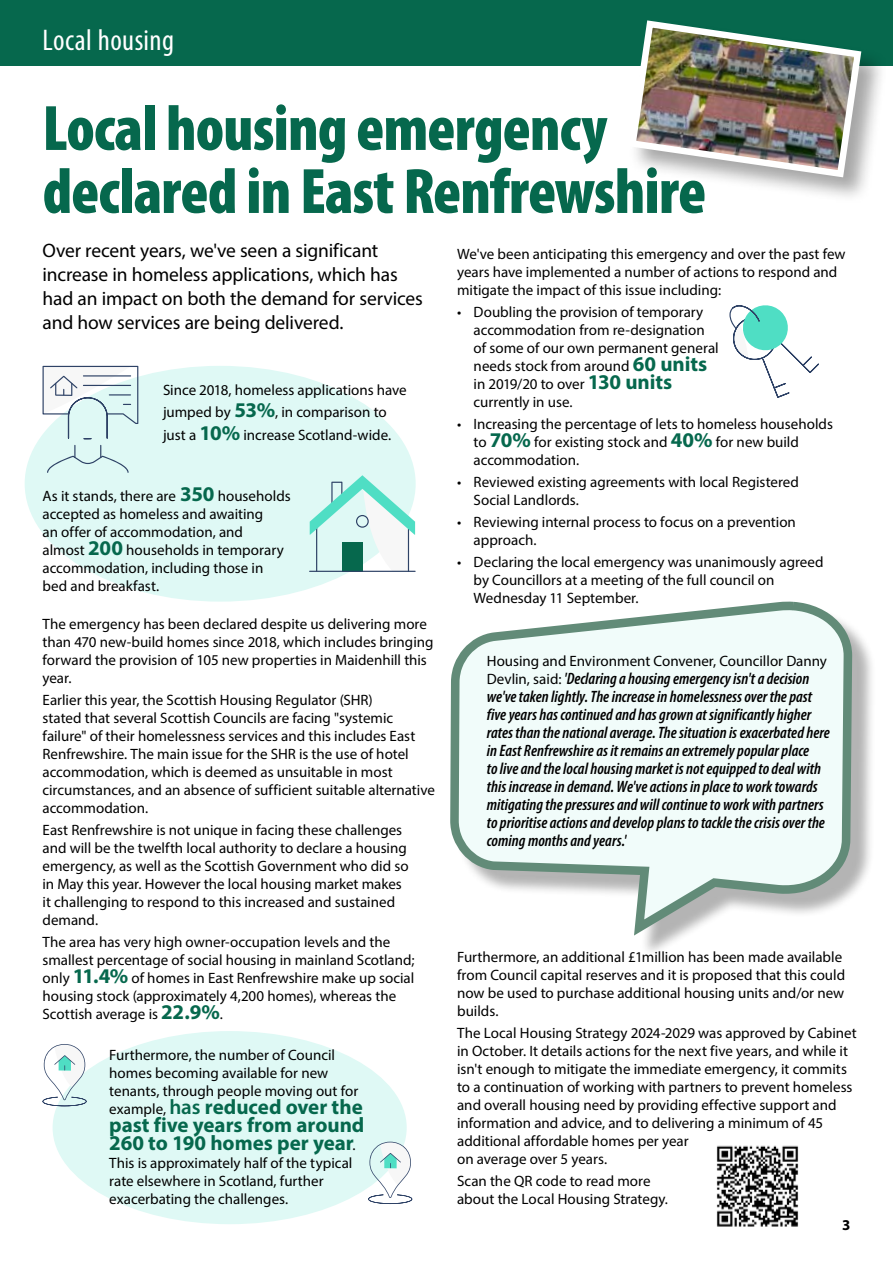
<style>
.page{position:relative;width:893px;height:1263px;background:#fff}
.page>*{position:absolute;margin:0;border:0;box-sizing:border-box;transform-origin:0 0}
.t1{font:900 condensed 64.65px/63px "Myriad Pro";letter-spacing:-.015em;color:#06684d}
.t2{font:condensed 30px "Myriad Pro";letter-spacing:.015em;color:#fff}
.t3{font:700 21px/18px "Myriad Pro";color:#06684d;text-align:justify}
.t4{font:19.5px/24px "Myriad Pro";letter-spacing:-.01em;color:#000}
.t5{font:italic 600 condensed 16.5px/18px "Myriad Pro";color:#000}
.t6{font:15px/18px "Myriad Pro";color:#000}
.t7{font:700 15px "Myriad Pro";color:#000}
.s1{font-weight:700;font-size:21px;color:#06684d}
.s2{font-weight:400;font-size:15px;color:#000}
.s3{font-weight:600}
.s4{font-weight:400;font-style:normal;font-stretch:normal;font-size:15px}
</style>
<div class="page">
<div style="left:53px;top:1031px;width:354px;height:193px;background:#dff9f5;border-radius:50%"></div>
<div style="left:25px;top:366px;width:391px;height:236px;background:#dff9f5;border-radius:50%"></div>
<div style="left:0;top:0;width:893px;height:66px;background:#06684d"></div>
<div style="left:628px;top:20px;width:260px;height:184px;background:#000;opacity:.35"></div>
<svg style="left:858px;top:20px;width:7px;height:161px"></svg>
<div style="left:455px;top:606px;width:421px;height:352px;background:#000;opacity:.3"></div>
<svg style="left:450px;top:20px;width:408px;height:923px"></svg>
<img style="left:716px;top:1145px;width:83px;height:82px">
<svg style="left:47px;top:445px;width:82px;height:28px"></svg>
<svg style="left:43px;top:366px;width:95px;height:73px"></svg>
<svg style="left:309px;top:475px;width:107px;height:97px"></svg>
<svg style="left:43px;top:1044px;width:44px;height:62px"></svg>
<svg style="left:368px;top:1142px;width:44px;height:62px"></svg>
<svg style="left:729px;top:303px;width:90px;height:95px"></svg>
<h2 class="t2" style="left:43px;top:21px;width:133px">Local housing</h2>
<h1 class="t1" style="left:43px;top:95px;width:665px">Local housing emergency declared in East Renfrewshire</h1>
<h3 class="t4" style="left:43px;top:239px;width:382px">Over recent years, we've seen a significant increase in homeless applications, which has had an impact on both the demand for services and how services are being delivered.</h3>
<p class="t6" style="left:163px;top:378px;width:245px;line-height:22.5px">Since 2018, homeless applications have jumped by <span class="s1">53%</span>, in comparison to just a <span class="s1">10%</span> increase Scotland-wide.</p>
<p class="t6" style="left:43px;top:487px;width:250px">As it stands, there are <span class="s1">350</span> households accepted as homeless and awaiting<br>an offer of accommodation, and<br>almost <span class="s1">200</span> households in temporary accommodation, including those in bed and breakfast.</p>
<p class="t6" style="left:43px;top:615px;width:392px">The emergency has been declared despite us delivering more than 470 new-build homes since 2018, which includes bringing forward the provision of 105 new properties in Maidenhill this year.</p>
<p class="t6" style="left:43px;top:691px;width:394px">Earlier this year, the Scottish Housing Regulator (SHR)<br>stated that several Scottish Councils are facing "systemic failure" of their homelessness services and this includes East Renfrewshire. The main issue for the SHR is the use of hotel accommodation, which is deemed as unsuitable in most circumstances, and an absence of sufficient suitable alternative accommodation.</p>
<p class="t6" style="left:43px;top:821px;width:368px">East Renfrewshire is not unique in facing these challenges and will be the twelfth local authority to declare a housing emergency, as well as the Scottish Government who did so in May this year. However the local housing market makes it challenging to respond to this increased and sustained demand.</p>
<p class="t6" style="left:43px;top:933px;width:373px">The area has very high owner-occupation levels and the smallest percentage of social housing in mainland Scotland; only <span class="s1">11.4%</span> of homes in East Renfrewshire make up social housing stock (approximately 4,200 homes), whereas the Scottish average is <span class="s1">22.9%</span>.</p>
<p class="t6" style="left:109px;top:1046px;width:250px">Furthermore, the number of Council homes becoming available for new tenants, through people moving out for</p>
<h3 class="t3" style="left:109px;top:1097px;width:257px"><span class="s2">example,</span> <span class="s3">has</span> reduced over the past five years from around 260 to 190 homes per year<span class="s2">.</span></h3>
<p class="t6" style="left:109px;top:1154px;width:245px">This is approximately half of the typical rate elsewhere in Scotland, further exacerbating the challenges.</p>
<p class="t6" style="left:457px;top:245px;width:390px">We've been anticipating this emergency and over the past few years have implemented a number of actions to respond and mitigate the impact of this issue including:</p>
<p class="t6" style="left:474px;top:303px;width:247px;text-indent:-16px">• Doubling the provision of temporary accommodation from re-designation of some of our own permanent general needs stock from around <span class="s1">60 units </span>in 2019/20 to over <span class="s1">130 units </span>currently in use.</p>
<p class="t6" style="left:474px;top:415px;width:361px;text-indent:-16px">• Increasing the percentage of lets to homeless households to <span class="s1">70%</span> for existing stock and <span class="s1">40%</span> for new build accommodation.</p>
<p class="t6" style="left:474px;top:473px;width:327px;text-indent:-16px">• Reviewed existing agreements with local Registered<br>Social Landlords.</p>
<p class="t6" style="left:474px;top:513px;width:324px;text-indent:-16px">• Reviewing internal process to focus on a prevention approach.</p>
<p class="t6" style="left:474px;top:553px;width:352px;text-indent:-16px">• Declaring the local emergency was unanimously agreed by Councillors at a meeting of the full council on<br>Wednesday 11 September.</p>
<p class="t6" style="left:487px;top:651px;width:342px">Housing and Environment Convener, Councillor Danny</p>
<p class="t5" style="left:487px;top:669px;width:345px"><span class="s4">Devlin, said:</span> 'Declaring a housing emergency isn't a decision we've taken lightly. The increase in homelessness over the past five years has continued and has grown at significantly higher rates than the national average. The situation is exacerbated here in East Renfrewshire as it remains an extremely popular place<br>to live and the local housing market is not equipped to deal with this increase in demand. We've actions in place to work towards mitigating the pressures and will continue to work with partners to prioritise actions and develop plans to tackle the crisis over the coming months and years.'</p>
<p class="t6" style="left:457px;top:948px;width:390px">Furthermore, an additional £1million has been made available from Council capital reserves and it is proposed that this could now be used to purchase additional housing units and/or new builds.</p>
<p class="t6" style="left:457px;top:1024px;width:401px">The Local Housing Strategy 2024-2029 was approved by Cabinet in October. It details actions for the next five years, and while it isn't enough to mitigate the immediate emergency, it commits to a continuation of working with partners to prevent homeless and overall housing need by providing effective support and information and advice, and to delivering a minimum of 45 additional affordable homes per year<br>on average over 5 years.</p>
<p class="t6" style="left:457px;top:1172px;width:212px">Scan the QR code to read more about the Local Housing Strategy.</p>
<p class="t7" style="left:842px;top:1215px;width:10px">3</p>
</div>
